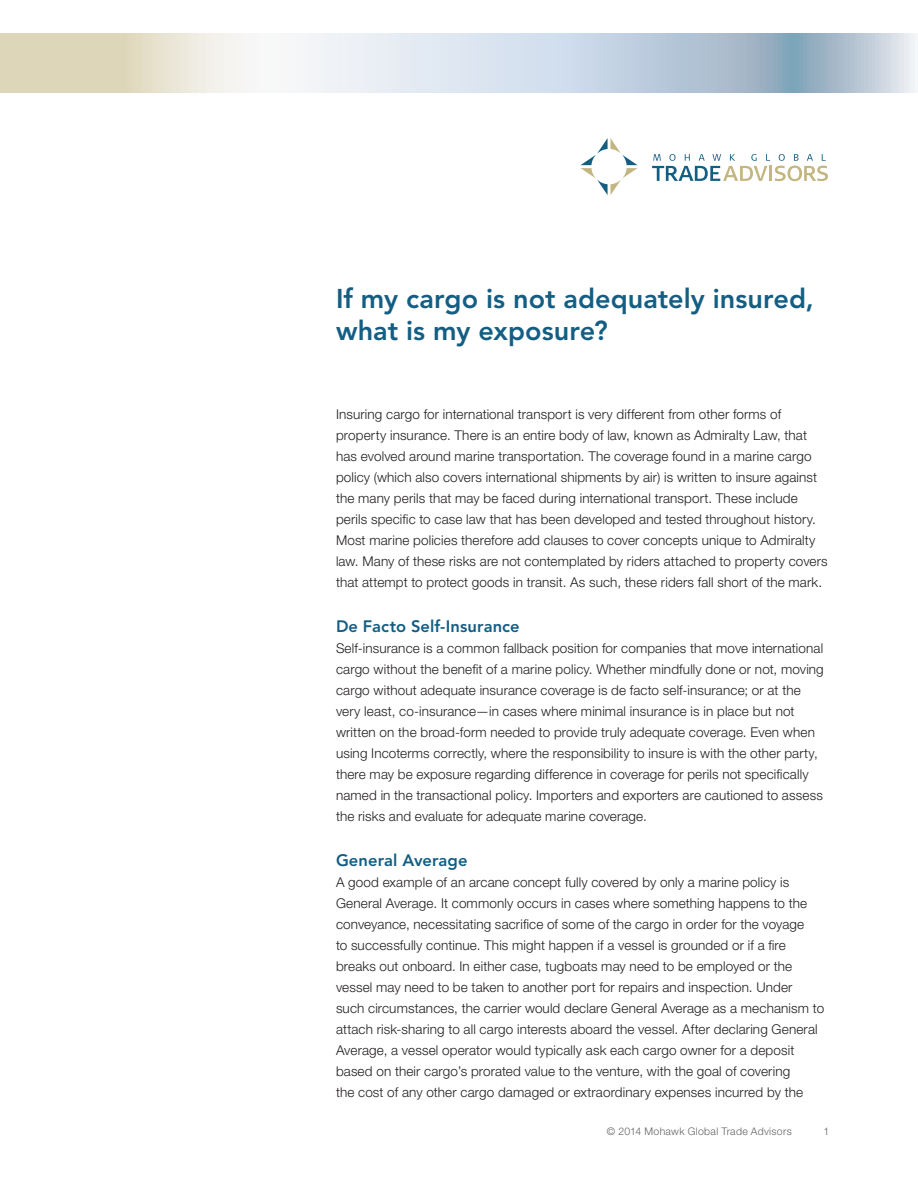
<style>
.page{position:relative;width:918px;height:1188px;background:#fff}
.page>*{position:absolute;margin:0;border:0;box-sizing:border-box;transform-origin:0 0}
.t1{font:800 27px/31.5px "Avenir LT Std";color:#145e83}
.t2{font:800 16.5px "Avenir LT Std";letter-spacing:.005em;color:#145e83}
.t3{font:300 13.5px/21px "Helvetica Neue LT Std";letter-spacing:.01em;color:#231f20}
.t4{font:300 10.5px "Helvetica Neue LT Std";letter-spacing:.03em;color:#636366}
</style>
<div class="page">
<svg style="left:580px;top:138px;width:58px;height:57px"></svg>
<svg style="left:652px;top:154px;width:176px;height:27px"></svg>
<svg style="left:0;top:33px;width:915px;height:59px;background:#d1d9dc"></svg>
<h1 class="t1" style="left:336px;top:283px;width:479px">If my cargo is not adequately insured, what is my exposure?</h1>
<p class="t3" style="left:336px;top:404px;width:493px">Insuring cargo for international transport is very different from other forms of property insurance. There is an entire body of law, known as Admiralty Law, that has evolved around marine transportation. The coverage found in a marine cargo policy (which also covers international shipments by air) is written to insure against the many perils that may be faced during international transport. These include perils specific to case law that has been developed and tested throughout history.<br>Most marine policies therefore add clauses to cover concepts unique to Admiralty law. Many of these risks are not contemplated by riders attached to property covers that attempt to protect goods in transit. As such, these riders fall short of the mark.</p>
<p class="t2" style="left:336px;top:617px;width:185px">De Facto Self-Insurance</p>
<p class="t3" style="left:336px;top:638px;width:489px">Self-insurance is a common fallback position for companies that move international cargo without the benefit of a marine policy. Whether mindfully done or not, moving cargo without adequate insurance coverage is de facto self-insurance; or at the very least, co-insurance—in cases where minimal insurance is in place but not written on the broad-form needed to provide truly adequate coverage. Even when using Incoterms correctly, where the responsibility to insure is with the other party, there may be exposure regarding difference in coverage for perils not specifically named in the transactional policy. Importers and exporters are cautioned to assess the risks and evaluate for adequate marine coverage.</p>
<p class="t2" style="left:336px;top:851px;width:133px">General Average</p>
<p class="t3" style="left:336px;top:872px;width:490px">A good example of an arcane concept fully covered by only a marine policy is General Average. It commonly occurs in cases where something happens to the conveyance, necessitating sacrifice of some of the cargo in order for the voyage<br>to successfully continue. This might happen if a vessel is grounded or if a fire breaks out onboard. In either case, tugboats may need to be employed or the vessel may need to be taken to another port for repairs and inspection. Under such circumstances, the carrier would declare General Average as a mechanism to attach risk-sharing to all cargo interests aboard the vessel. After declaring General Average, a vessel operator would typically ask each cargo owner for a deposit based on their cargo’s prorated value to the venture, with the goal of covering<br>the cost of any other cargo damaged or extraordinary expenses incurred by the</p>
<p class="t4" style="left:607px;top:1125px;width:186px">© 2014 Mohawk Global Trade Advisors</p>
<p class="t4" style="left:824px;top:1125px;width:7px">1</p>
</div>
